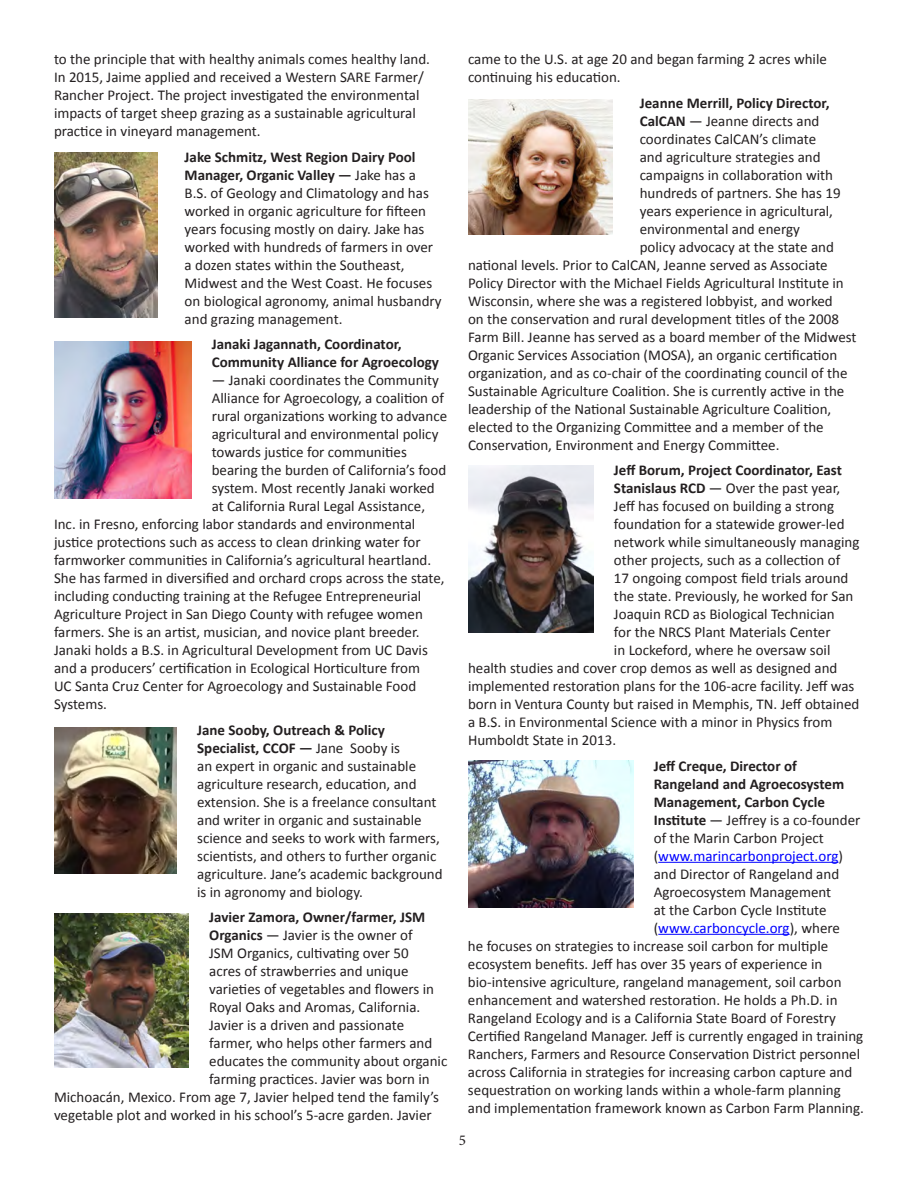
<style>
.page{position:relative;width:918px;height:1188px;background:#fff}
.page>*{position:absolute;margin:0;border:0;box-sizing:border-box;transform-origin:0 0}
.t1{font:15px/18px "Calibri";color:#231f20}
.t2{font:700 15px/18px "Calibri";color:#231f20}
.t3{font:15px "Calibri";color:#00f}
.t4{font:15px "Minion Pro";color:#231f20}
.s1{font-weight:700}
.s2{color:#231f20}
</style>
<div class="page">
<hr style="left:658px;top:862px;width:180px;height:1px;background:#00f">
<hr style="left:658px;top:934px;width:132px;height:1px;background:#00f">
<img style="left:54px;top:727px;width:123px;height:147px">
<img style="left:54px;top:342px;width:138px;height:156px">
<img style="left:54px;top:914px;width:135px;height:154px">
<img style="left:54px;top:153px;width:104px;height:164px">
<img style="left:468px;top:99px;width:145px;height:135px">
<img style="left:468px;top:466px;width:126px;height:167px">
<img style="left:468px;top:761px;width:166px;height:147px">
<p class="t1" style="left:54px;top:50px;width:378px">to the principle that with healthy animals comes healthy land.<br>In 2015, Jaime applied and received a Western SARE Farmer/ Rancher Project. The project investigated the environmental impacts of target sheep grazing as a sustainable agricultural practice in vineyard management.</p>
<p class="t1" style="left:185px;top:148px;width:259px"><span class="s1">Jake Schmitz, West Region Dairy Pool Manager, Organic Valley —</span> Jake has a B.S. of Geology and Climatology and has worked in organic agriculture for fifteen years focusing mostly on dairy. Jake has worked with hundreds of farmers in over a dozen states within the Southeast, Midwest and the West Coast. He focuses on biological agronomy, animal husbandry and grazing management.</p>
<p class="t2" style="left:212px;top:335px;width:229px">Janaki Jagannath, Coordinator,<br>Community Alliance for Agroecology</p>
<p class="t1" style="left:212px;top:371px;width:229px">— Janaki coordinates the Community</p>
<p class="t1" style="left:212px;top:389px;width:234px">Alliance for Agroecology, a coalition of</p>
<p class="t1" style="left:212px;top:407px;width:237px">rural organizations working to advance</p>
<p class="t1" style="left:212px;top:425px;width:228px">agricultural and environmental policy</p>
<p class="t1" style="left:212px;top:443px;width:197px">towards justice for communities</p>
<p class="t1" style="left:212px;top:461px;width:236px">bearing the burden of California’s food</p>
<p class="t1" style="left:212px;top:479px;width:225px">system. Most recently Janaki worked</p>
<p class="t1" style="left:212px;top:497px;width:215px">at California Rural Legal Assistance,</p>
<p class="t1" style="left:54px;top:515px;width:363px">Inc. in Fresno, enforcing labor standards and environmental</p>
<p class="t1" style="left:54px;top:533px;width:368px">justice protections such as access to clean drinking water for</p>
<p class="t1" style="left:54px;top:551px;width:379px">farmworker communities in California’s agricultural heartland.</p>
<p class="t1" style="left:54px;top:569px;width:392px">She has farmed in diversified and orchard crops across the state,</p>
<p class="t1" style="left:54px;top:587px;width:369px">including conducting training at the Refugee Entrepreneurial</p>
<p class="t1" style="left:54px;top:605px;width:370px">Agriculture Project in San Diego County with refugee women</p>
<p class="t1" style="left:54px;top:623px;width:367px">farmers. She is an artist, musician, and novice plant breeder.</p>
<p class="t1" style="left:54px;top:641px;width:375px">Janaki holds a B.S. in Agricultural Development from UC Davis</p>
<p class="t1" style="left:54px;top:659px;width:368px">and a producers’ certification in Ecological Horticulture from</p>
<p class="t1" style="left:54px;top:677px;width:364px">UC Santa Cruz Center for Agroecology and Sustainable Food</p>
<p class="t1" style="left:54px;top:695px;width:55px">Systems.</p>
<p class="t1" style="left:197px;top:721px;width:247px"><span class="s1">Jane Sooby, Outreach &amp; Policy Specialist, CCOF —</span> Jane Sooby is<br>an expert in organic and sustainable agriculture research, education, and extension. She is a freelance consultant and writer in organic and sustainable science and seeks to work with farmers, scientists, and others to further organic agriculture. Jane’s academic background is in agronomy and biology.</p>
<p class="t2" style="left:209px;top:908px;width:217px">Javier Zamora, Owner/farmer, JSM</p>
<p class="t1" style="left:209px;top:926px;width:205px"><span class="s1">Organics</span> — Javier is the owner of</p>
<p class="t1" style="left:209px;top:944px;width:201px">JSM Organics, cultivating over 50</p>
<p class="t1" style="left:209px;top:962px;width:201px">acres of strawberries and unique</p>
<p class="t1" style="left:209px;top:980px;width:226px">varieties of vegetables and flowers in</p>
<p class="t1" style="left:209px;top:998px;width:213px">Royal Oaks and Aromas, California.</p>
<p class="t1" style="left:209px;top:1016px;width:196px">Javier is a driven and passionate</p>
<p class="t1" style="left:209px;top:1034px;width:225px">farmer, who helps other farmers and</p>
<p class="t1" style="left:209px;top:1052px;width:240px">educates the community about organic</p>
<p class="t1" style="left:209px;top:1070px;width:222px">farming practices. Javier was born in</p>
<p class="t1" style="left:54px;top:1088px;width:387px">Michoacán, Mexico. From age 7, Javier helped tend the family’s</p>
<p class="t1" style="left:54px;top:1106px;width:379px">vegetable plot and worked in his school’s 5-acre garden. Javier</p>
<p class="t1" style="left:468px;top:50px;width:360px">came to the U.S. at age 20 and began farming 2 acres while continuing his education.</p>
<p class="t2" style="left:640px;top:94px;width:191px">Jeanne Merrill, Policy Director,</p>
<p class="t1" style="left:640px;top:112px;width:181px"><span class="s1">CalCAN</span> — Jeanne directs and</p>
<p class="t1" style="left:640px;top:130px;width:178px">coordinates CalCAN’s climate</p>
<p class="t1" style="left:640px;top:148px;width:182px">and agriculture strategies and</p>
<p class="t1" style="left:640px;top:166px;width:195px">campaigns in collaboration with</p>
<p class="t1" style="left:640px;top:184px;width:202px">hundreds of partners. She has 19</p>
<p class="t1" style="left:640px;top:202px;width:195px">years experience in agricultural,</p>
<p class="t1" style="left:640px;top:220px;width:162px">environmental and energy</p>
<p class="t1" style="left:640px;top:238px;width:196px">policy advocacy at the state and</p>
<p class="t1" style="left:468px;top:256px;width:361px">national levels. Prior to CalCAN, Jeanne served as Associate</p>
<p class="t1" style="left:468px;top:274px;width:377px">Policy Director with the Michael Fields Agricultural Institute in</p>
<p class="t1" style="left:468px;top:292px;width:366px">Wisconsin, where she was a registered lobbyist, and worked</p>
<p class="t1" style="left:468px;top:310px;width:372px">on the conservation and rural development titles of the 2008</p>
<p class="t1" style="left:468px;top:328px;width:390px">Farm Bill. Jeanne has served as a board member of the Midwest</p>
<p class="t1" style="left:468px;top:346px;width:371px">Organic Services Association (MOSA), an organic certification</p>
<p class="t1" style="left:468px;top:364px;width:381px">organization, and as co-chair of the coordinating council of the</p>
<p class="t1" style="left:468px;top:382px;width:378px">Sustainable Agriculture Coalition. She is currently active in the</p>
<p class="t1" style="left:468px;top:400px;width:365px">leadership of the National Sustainable Agriculture Coalition,</p>
<p class="t1" style="left:468px;top:418px;width:357px">elected to the Organizing Committee and a member of the</p>
<p class="t1" style="left:468px;top:436px;width:313px">Conservation, Environment and Energy Committee.</p>
<p class="t2" style="left:614px;top:461px;width:229px">Jeff Borum, Project Coordinator, East</p>
<p class="t1" style="left:614px;top:479px;width:228px"><span class="s1">Stanislaus RCD</span> — Over the past year,</p>
<p class="t1" style="left:614px;top:497px;width:222px">Jeff has focused on building a strong</p>
<p class="t1" style="left:614px;top:515px;width:232px">foundation for a statewide grower-led</p>
<p class="t1" style="left:614px;top:533px;width:247px">network while simultaneously managing</p>
<p class="t1" style="left:614px;top:551px;width:228px">other projects, such as a collection of</p>
<p class="t1" style="left:614px;top:569px;width:236px">17 ongoing compost field trials around</p>
<p class="t1" style="left:614px;top:587px;width:241px">the state. Previously, he worked for San</p>
<p class="t1" style="left:614px;top:605px;width:222px">Joaquin RCD as Biological Technician</p>
<p class="t1" style="left:614px;top:623px;width:218px">for the NRCS Plant Materials Center</p>
<p class="t1" style="left:614px;top:641px;width:218px">in Lockeford, where he oversaw soil</p>
<p class="t1" style="left:468px;top:659px;width:371px">health studies and cover crop demos as well as designed and</p>
<p class="t1" style="left:468px;top:677px;width:388px">implemented restoration plans for the 106-acre facility. Jeff was</p>
<p class="t1" style="left:468px;top:695px;width:393px">born in Ventura County but raised in Memphis, TN. Jeff obtained</p>
<p class="t1" style="left:468px;top:713px;width:366px">a B.S. in Environmental Science with a minor in Physics from</p>
<p class="t1" style="left:468px;top:731px;width:150px">Humboldt State in 2013.</p>
<p class="t2" style="left:654px;top:757px;width:145px">Jeff Creque, Director of</p>
<p class="t2" style="left:654px;top:775px;width:192px">Rangeland and Agroecosystem</p>
<p class="t2" style="left:654px;top:793px;width:173px">Management, Carbon Cycle</p>
<p class="t1" style="left:654px;top:811px;width:208px"><span class="s1">Institute</span> — Jeffrey is a co-founder</p>
<p class="t1" style="left:654px;top:829px;width:172px">of the Marin Carbon Project</p>
<p class="t3" style="left:654px;top:846px;width:191px"><span class="s2">(</span>www.marincarbonproject.org<span class="s2">)</span></p>
<p class="t1" style="left:654px;top:865px;width:187px">and Director of Rangeland and</p>
<p class="t1" style="left:654px;top:883px;width:179px">Agroecosystem Management</p>
<p class="t1" style="left:654px;top:901px;width:174px">at the Carbon Cycle Institute</p>
<p class="t3" style="left:654px;top:918px;width:188px"><span class="s2">(</span>www.carboncycle.org<span class="s2">), where</span></p>
<p class="t1" style="left:468px;top:937px;width:362px">he focuses on strategies to increase soil carbon for multiple</p>
<p class="t1" style="left:468px;top:955px;width:356px">ecosystem benefits. Jeff has over 35 years of experience in</p>
<p class="t1" style="left:468px;top:973px;width:375px">bio-intensive agriculture, rangeland management, soil carbon</p>
<p class="t1" style="left:468px;top:991px;width:371px">enhancement and watershed restoration. He holds a Ph.D. in</p>
<p class="t1" style="left:468px;top:1009px;width:370px">Rangeland Ecology and is a California State Board of Forestry</p>
<p class="t1" style="left:468px;top:1027px;width:397px">Certified Rangeland Manager. Jeff is currently engaged in training</p>
<p class="t1" style="left:468px;top:1045px;width:394px">Ranchers, Farmers and Resource Conservation District personnel</p>
<p class="t1" style="left:468px;top:1063px;width:386px">across California in strategies for increasing carbon capture and</p>
<p class="t1" style="left:468px;top:1081px;width:374px">sequestration on working lands within a whole-farm planning</p>
<p class="t1" style="left:468px;top:1099px;width:397px">and implementation framework known as Carbon Farm Planning.</p>
<p class="t4" style="left:459px;top:1130px;width:9px">5</p>
</div>
